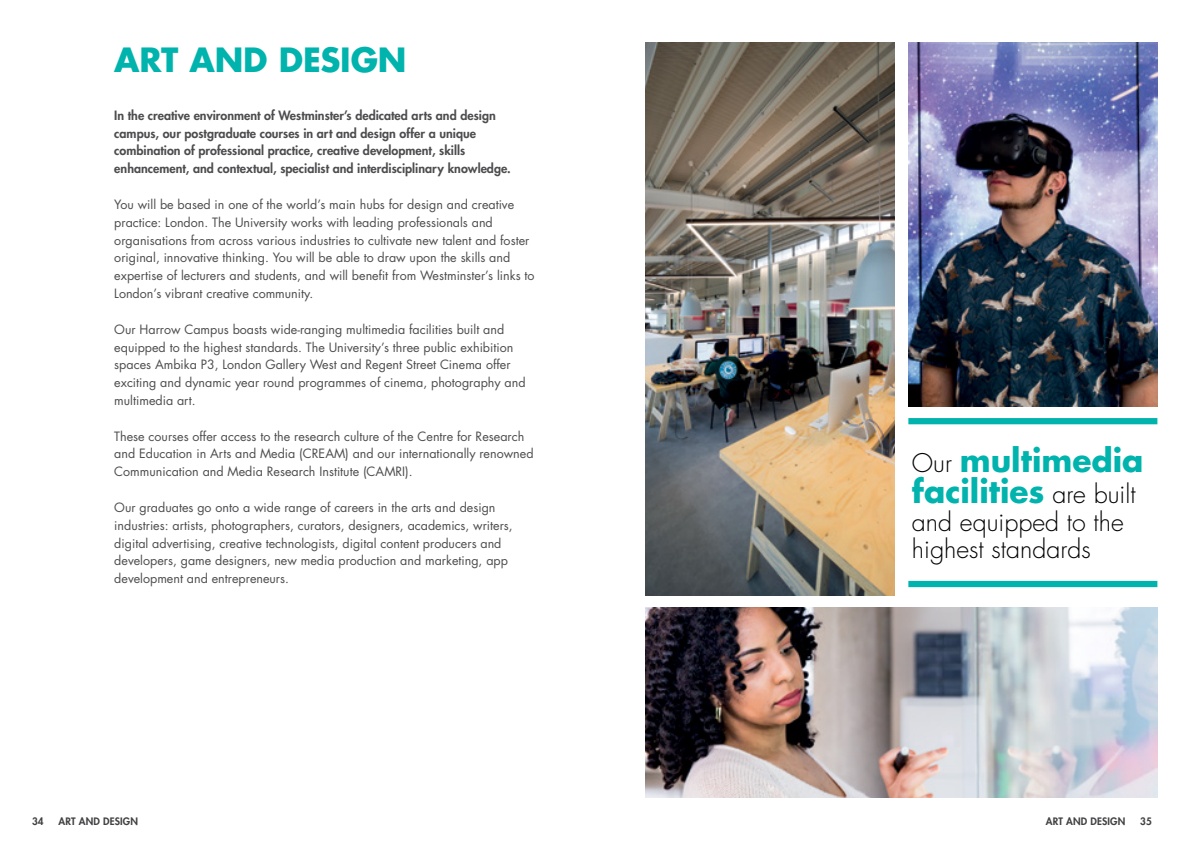
<style>
.page{position:relative;width:1184px;height:851px;background:#fff}
.page>*{position:absolute;margin:0;border:0;box-sizing:border-box;transform-origin:0 0}
.t1{font:700 32.5px "Futura";letter-spacing:-.005em;color:#00b3ad}
.t2{font:700 31.25px/31.2px "Futura";color:#00b3ad}
.t3{font:300 25px/27.5px "Futura";color:#000}
.t4{font:12.5px/17.8px "Futura";color:#4d4d4f}
.t5{font:800 12.5px/17.8px "Futura";color:#4d4d4f}
.t6{font:800 10px "Futura";letter-spacing:.02em;color:#414042}
.s1{font-weight:300;font-size:25px;color:#000}
</style>
<div class="page">
<img style="left:645px;top:607px;width:512px;height:190px">
<img style="left:908px;top:43px;width:249px;height:363px">
<img style="left:645px;top:43px;width:249px;height:552px">
<div style="left:908px;top:418px;width:249px;height:6px;background:#00b3ad"></div>
<div style="left:908px;top:580px;width:249px;height:7px;background:#00b3ad"></div>
<h1 class="t1" style="left:114px;top:38px;width:294px">ART AND DESIGN</h1>
<p class="t5" style="left:114px;top:106px;width:398px">In the creative environment of Westminster’s dedicated arts and design campus, our postgraduate courses in art and design offer a unique combination of professional practice, creative development, skills enhancement, and contextual, specialist and interdisciplinary knowledge.</p>
<p class="t4" style="left:114px;top:195px;width:422px">You will be based in one of the world’s main hubs for design and creative practice: London. The University works with leading professionals and organisations from across various industries to cultivate new talent and foster original, innovative thinking. You will be able to draw upon the skills and expertise of lecturers and students, and will benefit from Westminster’s links to London’s vibrant creative community.</p>
<p class="t4" style="left:114px;top:320px;width:413px">Our Harrow Campus boasts wide-ranging multimedia facilities built and equipped to the highest standards. The University’s three public exhibition spaces Ambika P3, London Gallery West and Regent Street Cinema offer exciting and dynamic year round programmes of cinema, photography and multimedia art.</p>
<p class="t4" style="left:114px;top:427px;width:421px">These courses offer access to the research culture of the Centre for Research and Education in Arts and Media (CREAM) and our internationally renowned<br>Communication and Media Research Institute (CAMRI).</p>
<p class="t4" style="left:114px;top:498px;width:400px">Our graduates go onto a wide range of careers in the arts and design industries: artists, photographers, curators, designers, academics, writers, digital advertising, creative technologists, digital content producers and developers, game designers, new media production and marketing, app development and entrepreneurs.</p>
<h2 class="t2" style="left:912px;top:444px;width:233px"><span class="s1">Our</span> multimedia facilities <span class="s1">are built</span></h2>
<h3 class="t3" style="left:912px;top:508px;width:213px">and equipped to the highest standards</h3>
<p class="t6" style="left:32px;top:815px;width:13px">34</p>
<p class="t6" style="left:59px;top:815px;width:81px">ART AND DESIGN</p>
<p class="t6" style="left:1045px;top:815px;width:81px">ART AND DESIGN</p>
<p class="t6" style="left:1140px;top:815px;width:13px">35</p>
</div>
